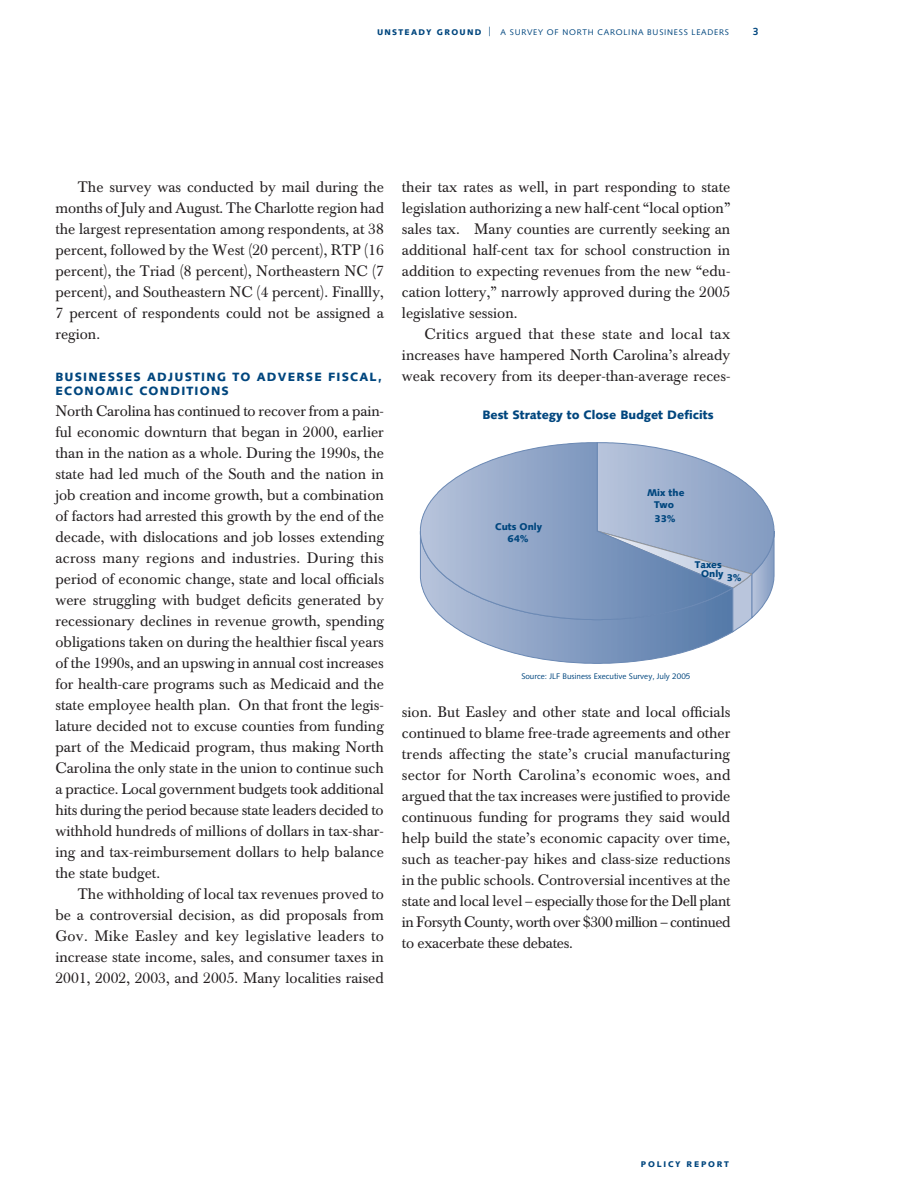
<style>
.page{position:relative;width:918px;height:1188px;background:#fff}
.page>*{position:absolute;margin:0;border:0;box-sizing:border-box;transform-origin:0 0}
.t1{font:15px/21px "Baskerville BE";color:#231f20;text-align:justify}
.t2{font:900 12.15px "Syntax";color:#00467e}
.t3{font:900 12px/14.4px "Syntax";letter-spacing:.1em;color:#00467e}
.t4{font:700 10.5px "Syntax";color:#00467e}
.t5{font:900 9.75px/12.3px "Syntax";color:#00467e;text-align:center}
.t6{font:8.25px "Syntax";letter-spacing:.09em;color:#00467e}
.t7{font:900 8.25px "Syntax";letter-spacing:.22em;color:#00467e}
.t8{font:8.1px "Syntax";color:#00467e}
.s1{font-weight:900}
.s2{font-size:12.3px}
</style>
<div class="page">
<svg style="left:444px;top:474px;width:330px;height:190px"></svg>
<svg style="left:420px;top:442px;width:313px;height:178px;background:#9db0ce"></svg>
<p class="t6" style="left:377px;top:27px;width:353px"><span class="s1">UNSTEADY GROUND</span> <span class="s2">|</span> A SURVEY OF NORTH CAROLINA BUSINESS LEADERS</p>
<p class="t4" style="left:753px;top:25px;width:7px">3</p>
<p class="t1" style="left:55px;top:177px;width:330px;text-indent:22px">The survey was conducted by mail during the months of July and August. The Charlotte region had the largest representation among respondents, at 38 percent, followed by the West (20 percent), RTP (16 percent), the Triad (8 percent), Northeastern NC (7 percent), and Southeastern NC (4 percent). Finallly, 7 percent of respondents could not be assigned a region.</p>
<p class="t3" style="left:55px;top:369px;width:328px">BUSINESSES ADJUSTING TO ADVERSE FISCAL,<br>ECONOMIC CONDITIONS</p>
<p class="t1" style="left:55px;top:401px;width:330px">North Carolina has continued to recover from a pain&shy;ful economic downturn that began in 2000, earlier than in the nation as a whole. During the 1990s, the state had led much of the South and the nation in job creation and income growth, but a combination of factors had arrested this growth by the end of the decade, with dislocations and job losses extending across many regions and industries. During this period of economic change, state and local officials were struggling with budget deficits generated by recessionary declines in revenue growth, spending obligations taken on during the healthier fiscal years of the 1990s, and an upswing in annual cost increases for health-care programs such as Medicaid and the state employee health plan. On that front the legis&shy;lature decided not to excuse counties from funding part of the Medicaid program, thus making North Carolina the only state in the union to continue such a practice. Local government budgets took additional hits during the period because state leaders decided to withhold hundreds of millions of dollars in tax-shar&shy;ing and tax-reimbursement dollars to help balance the state budget.</p>
<p class="t1" style="left:55px;top:884px;width:330px;text-indent:22px">The withholding of local tax revenues proved to be a controversial decision, as did proposals from Gov. Mike Easley and key legislative leaders to increase state income, sales, and consumer taxes in 2001, 2002, 2003, and 2005. Many localities raised</p>
<p class="t1" style="left:402px;top:177px;width:330px">their tax rates as well, in part responding to state legislation authorizing a new half-cent “local option” sales tax. Many counties are currently seeking an additional half-cent tax for school construction in addition to expecting revenues from the new “edu&shy;cation lottery,” narrowly approved during the 2005 legislative session.</p>
<p class="t1" style="left:402px;top:324px;width:330px;text-indent:22px">Critics argued that these state and local tax increases have hampered North Carolina’s already weak recovery from its deeper-than-average reces-</p>
<p class="t2" style="left:482px;top:407px;width:233px">Best Strategy to Close Budget Deficits</p>
<p class="t5" style="left:495px;top:520px;width:49px">Cuts Only<br>64%</p>
<p class="t5" style="left:647px;top:486px;width:39px">Mix the<br>Two</p>
<p class="t5" style="left:655px;top:512px;width:22px">33%</p>
<p class="t5" style="left:695px;top:560px;width:30px;line-height:9px;text-align:right">Taxes<br>Only</p>
<p class="t5" style="left:727px;top:571px;width:16px">3%</p>
<p class="t8" style="left:521px;top:671px;width:170px">Source: JLF Business Executive Survey, July 2005</p>
<p class="t1" style="left:402px;top:702px;width:330px">sion. But Easley and other state and local officials continued to blame free-trade agreements and other trends affecting the state’s crucial manufacturing sector for North Carolina’s economic woes, and argued that the tax increases were justified to provide continuous funding for programs they said would help build the state’s economic capacity over time, such as teacher-pay hikes and class-size reductions in the public schools. Controversial incentives at the state and local level – especially those for the Dell plant in Forsyth County, worth over $300 million – continued to exacerbate these debates.</p>
<p class="t7" style="left:641px;top:1160px;width:90px">POLICY REPORT</p>
</div>
